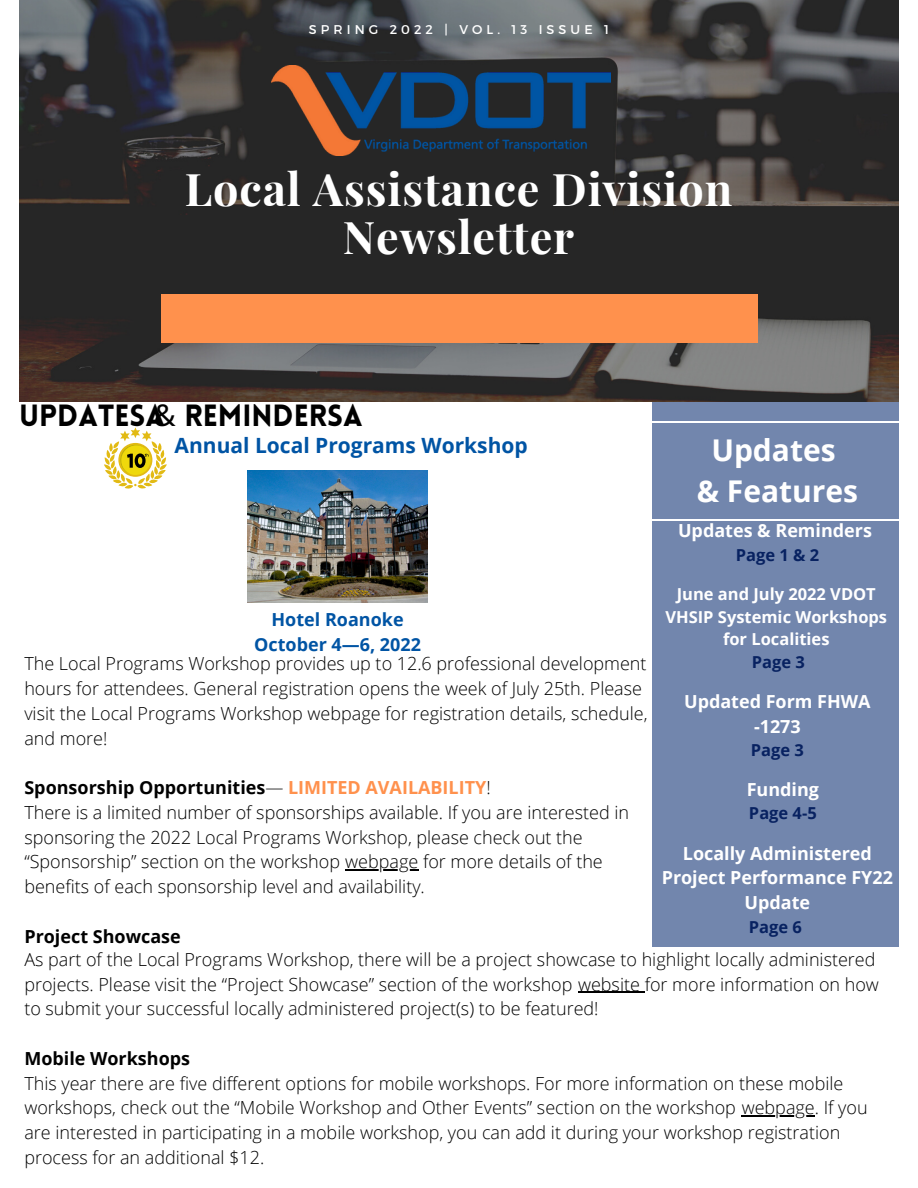
<style>
.page{position:relative;width:918px;height:1188px;background:#fff}
.page>*{position:absolute;margin:0;border:0;box-sizing:border-box;transform-origin:0 0}
.t1{font:700 45px/48.3px "Playfair Display";letter-spacing:.02em;color:#fff;text-align:center}
.t2{font:900 30px "Lovelo";color:#000}
.t3{font:700 30px/41.7px "Open Sans";color:#fff;text-align:center}
.t4{font:700 21px "Open Sans";color:#0054a4}
.t5{font:300 18px/24.8px "Open Sans";color:#000}
.t6{font:700 18px "Open Sans";color:#fff}
.t7{font:700 18px "Open Sans";color:#000}
.t8{font:700 18px "Open Sans";color:#0054a4}
.t9{font:700 16.5px "Open Sans";color:#fff}
.t10{font:700 16.5px "Open Sans";color:#082261}
.t11{font:12.75px "Montserrat";letter-spacing:.32em;color:#fff}
.s1{font-family:"Noto Sans";font-weight:400}
.s2{font-weight:300}
.s3{color:#ff914d}
</style>
<div class="page">
<div style="left:653px;top:353px;width:246px;height:594px;background:#7286ad"></div>
<hr style="left:742px;top:1116px;width:73px;height:1px;background:#000">
<hr style="left:345px;top:869px;width:73px;height:2px;background:#000">
<hr style="left:628px;top:421px;width:272px;height:1px;background:#fff">
<hr style="left:629px;top:520px;width:270px;height:1px;background:#fff">
<hr style="left:578px;top:992px;width:67px;height:1px;background:#000">
<img style="left:19px;top:0;width:880px;height:402px">
<div style="left:161px;top:294px;width:597px;height:49px;background:#ff914d"></div>
<img style="left:271px;top:65px;width:339px;height:90px">
<img style="left:248px;top:471px;width:180px;height:132px">
<svg style="left:104px;top:427px;width:63px;height:62px"></svg>
<p class="t11" style="left:309px;top:22px;width:302px">SPRING 2022 | VOL. 13 ISSUE 1</p>
<p class="t1" style="left:185px;top:163px;width:549px">Local Assistance Division<br>Newsletter</p>
<h1 class="t2" style="left:19px;top:404px;width:345px">UPDATESA<span class="s1">&amp;</span> REMINDERSA</h1>
<p class="t4" style="left:175px;top:430px;width:355px">Annual Local Programs Workshop</p>
<p class="t3" style="left:697px;top:428px;width:163px">Updates<br>&amp; Features</p>
<p class="t6" style="left:678px;top:518px;width:196px">Updates &amp; Reminders</p>
<h1 class="t10" style="left:736px;top:543px;width:85px">Page 1 &amp; 2</h1>
<p class="t9" style="left:677px;top:582px;width:201px">June and July 2022 VDOT</p>
<p class="t8" style="left:272px;top:607px;width:134px">Hotel Roanoke</p>
<p class="t9" style="left:665px;top:605px;width:223px">VHSIP Systemic Workshops</p>
<h1 class="t8" style="left:254px;top:632px;width:168px">October 4—6, 2022</h1>
<p class="t9" style="left:723px;top:627px;width:108px">for Localities</p>
<p class="t5" style="left:24px;top:651px;width:624px">The Local Programs Workshop provides up to 12.6 professional development</p>
<p class="t10" style="left:752px;top:650px;width:55px">Page 3</p>
<p class="t5" style="left:24px;top:676px;width:619px">hours for attendees. General registration opens the week of July 25th. Please</p>
<p class="t6" style="left:684px;top:689px;width:188px">Updated Form FHWA</p>
<p class="t5" style="left:24px;top:700px;width:625px">visit the Local Programs Workshop webpage for registration details, schedule,</p>
<p class="t6" style="left:754px;top:714px;width:48px">-1273</p>
<p class="t5" style="left:24px;top:725px;width:85px">and more!</p>
<h1 class="t10" style="left:751px;top:739px;width:55px">Page 3</h1>
<p class="t7" style="left:24px;top:775px;width:468px">Sponsorship Opportunities<span class="s2">—</span> <span class="s3">LIMITED AVAILABILITY</span><span class="s2">!</span></p>
<p class="t6" style="left:747px;top:776px;width:74px">Funding</p>
<p class="t5" style="left:24px;top:799px;width:606px">There is a limited number of sponsorships available. If you are interested in</p>
<p class="t10" style="left:749px;top:802px;width:69px">Page 4-5</p>
<p class="t5" style="left:24px;top:824px;width:560px">sponsoring the 2022 Local Programs Workshop, please check out the</p>
<p class="t6" style="left:683px;top:841px;width:191px">Locally Administered</p>
<p class="t5" style="left:24px;top:849px;width:580px">“Sponsorship” section on the workshop webpage for more details of the</p>
<p class="t6" style="left:662px;top:865px;width:233px">Project Performance FY22</p>
<p class="t5" style="left:24px;top:874px;width:402px">benefits of each sponsorship level and availability.</p>
<p class="t6" style="left:745px;top:890px;width:67px">Update</p>
<h1 class="t10" style="left:749px;top:915px;width:55px">Page 6</h1>
<p class="t7" style="left:24px;top:923px;width:158px">Project Showcase</p>
<p class="t5" style="left:24px;top:947px;width:856px">As part of the Local Programs Workshop, there will be a project showcase to highlight locally administered projects. Please visit the “Project Showcase” section of the workshop website for more information on how to submit your successful locally administered project(s) to be featured!</p>
<p class="t7" style="left:24px;top:1046px;width:167px">Mobile Workshops</p>
<p class="t5" style="left:24px;top:1070px;width:845px">This year there are five different options for mobile workshops. For more information on these mobile workshops, check out the “Mobile Workshop and Other Events” section on the workshop webpage. If you are interested in participating in a mobile workshop, you can add it during your workshop registration process for an additional $12.</p>
</div>
